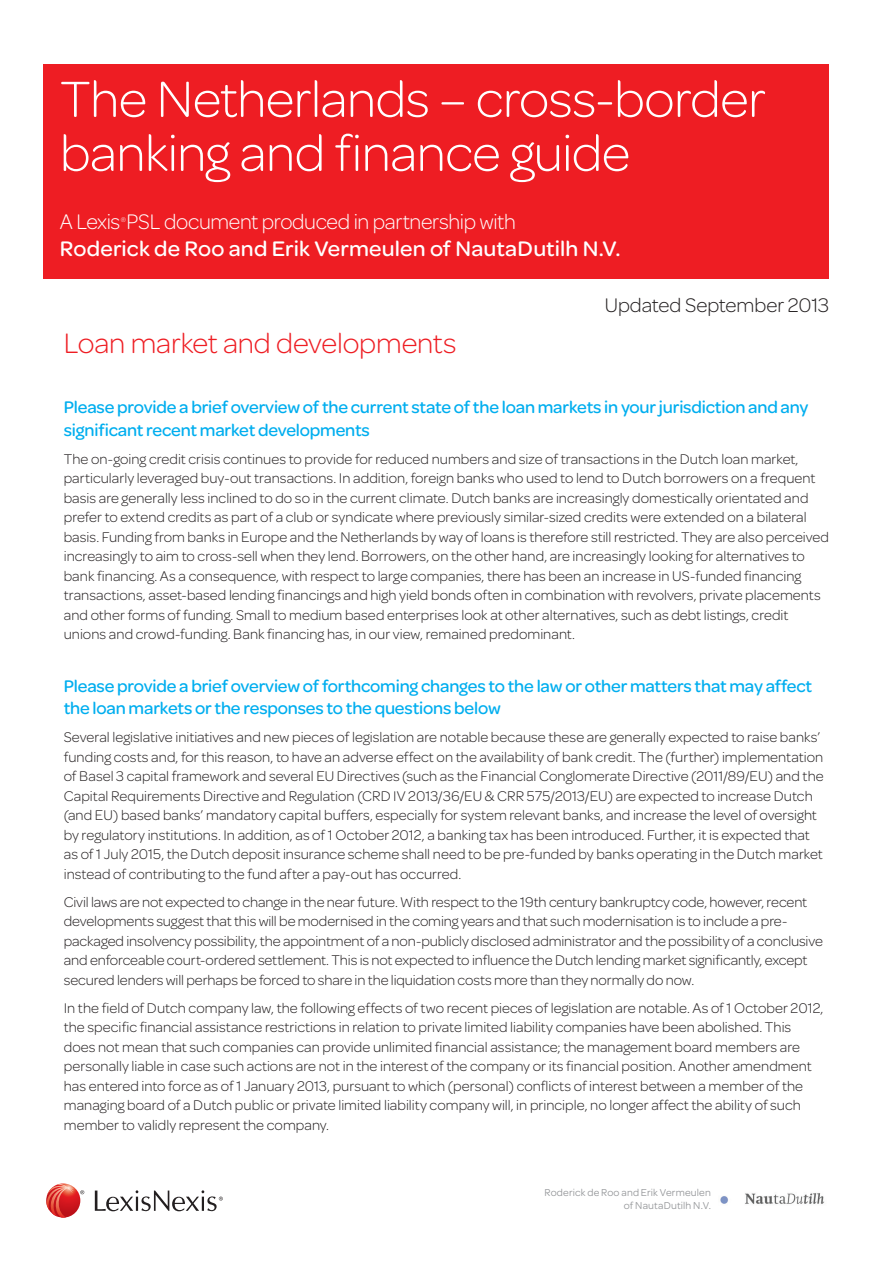
<style>
.page{position:relative;width:893px;height:1263px;background:#fff}
.page>*{position:absolute;margin:0;border:0;box-sizing:border-box;transform-origin:0 0}
.t1{font:300 54px/54px "Omnes";letter-spacing:-.01em;color:#fff}
.t2{font:300 30px "Omnes";letter-spacing:-.005em;color:#ee1d23}
.t3{font:500 22.5px "Omnes";letter-spacing:.005em;color:#fff}
.t4{font:300 22.5px "Omnes";letter-spacing:-.015em;color:#fff}
.t5{font:300 21px "Omnes";letter-spacing:-.005em;color:#231f20}
.t6{font:500 18px/22.5px "Omnes";letter-spacing:-.01em;color:#00aeef}
.t7{font:300 15px/19.5px "Omnes";color:#231f20}
.t8{font:10.65px/12.9px "Omnes";letter-spacing:.015em;color:#939598;text-align:right}
.t9{font:300 7.2px "Omnes";color:#fff}
</style>
<div class="page">
<svg style="left:80px;top:1190px;width:4px;height:4px"></svg>
<svg style="left:95px;top:1190px;width:128px;height:21px"></svg>
<svg style="left:46px;top:1183px;width:34px;height:34px"></svg>
<svg style="left:46px;top:1184px;width:28px;height:33px"></svg>
<img style="left:720px;top:1193px;width:105px;height:11px">
<div style="left:44px;top:64px;width:785px;height:214px;background:#ee1d23"></div>
<h1 class="t1" style="left:60px;top:70px;width:707px">The Netherlands – cross-border banking and finance guide</h1>
<h3 class="t4" style="left:60px;top:207px;width:458px">A Lexis PSL document produced in partnership with</h3>
<p class="t9" style="left:121px;top:215px;width:7px">®</p>
<h3 class="t3" style="left:60px;top:233px;width:562px">Roderick de Roo and Erik Vermeulen of NautaDutilh N.V.</h3>
<h2 class="t2" style="left:64px;top:323px;width:394px">Loan market and developments</h2>
<h3 class="t5" style="left:605px;top:291px;width:226px">Updated September 2013</h3>
<p class="t6" style="left:64px;top:395px;width:746px">Please provide a brief overview of the current state of the loan markets in your jurisdiction and any significant recent market developments</p>
<p class="t7" style="left:64px;top:449px;width:767px">The on-going credit crisis continues to provide for reduced numbers and size of transactions in the Dutch loan market, particularly leveraged buy-out transactions. In addition, foreign banks who used to lend to Dutch borrowers on a frequent basis are generally less inclined to do so in the current climate. Dutch banks are increasingly domestically orientated and prefer to extend credits as part of a club or syndicate where previously similar-sized credits were extended on a bilateral basis. Funding from banks in Europe and the Netherlands by way of loans is therefore still restricted. They are also perceived increasingly to aim to cross-sell when they lend. Borrowers, on the other hand, are increasingly looking for alternatives to bank financing. As a consequence, with respect to large companies, there has been an increase in US-funded financing transactions, asset-based lending financings and high yield bonds often in combination with revolvers, private placements and other forms of funding. Small to medium based enterprises look at other alternatives, such as debt listings, credit unions and crowd-funding. Bank financing has, in our view, remained predominant.</p>
<p class="t6" style="left:64px;top:673px;width:750px">Please provide a brief overview of forthcoming changes to the law or other matters that may affect the loan markets or the responses to the questions below</p>
<p class="t7" style="left:64px;top:727px;width:761px">Several legislative initiatives and new pieces of legislation are notable because these are generally expected to raise banks’ funding costs and, for this reason, to have an adverse effect on the availability of bank credit. The (further) implementation of Basel 3 capital framework and several EU Directives (such as the Financial Conglomerate Directive (2011/89/EU) and the Capital Requirements Directive and Regulation (CRD IV 2013/36/EU &amp; CRR 575/2013/EU) are expected to increase Dutch (and EU) based banks’ mandatory capital buffers, especially for system relevant banks, and increase the level of oversight by regulatory institutions. In addition, as of 1 October 2012, a banking tax has been introduced. Further, it is expected that as of 1 July 2015, the Dutch deposit insurance scheme shall need to be pre-funded by banks operating in the Dutch market instead of contributing to the fund after a pay-out has occurred.</p>
<p class="t7" style="left:64px;top:892px;width:761px">Civil laws are not expected to change in the near future. With respect to the 19th century bankruptcy code, however, recent developments suggest that this will be modernised in the coming years and that such modernisation is to include a pre&shy;packaged insolvency possibility, the appointment of a non-publicly disclosed administrator and the possibility of a conclusive and enforceable court-ordered settlement. This is not expected to influence the Dutch lending market significantly, except secured lenders will perhaps be forced to share in the liquidation costs more than they normally do now.</p>
<p class="t7" style="left:64px;top:998px;width:761px">In the field of Dutch company law, the following effects of two recent pieces of legislation are notable. As of 1 October 2012, the specific financial assistance restrictions in relation to private limited liability companies have been abolished. This does not mean that such companies can provide unlimited financial assistance; the management board members are personally liable in case such actions are not in the interest of the company or its financial position. Another amendment has entered into force as of 1 January 2013, pursuant to which (personal) conflicts of interest between a member of the managing board of a Dutch public or private limited liability company will, in principle, no longer affect the ability of such member to validly represent the company.</p>
<p class="t8" style="left:544px;top:1186px;width:168px">Roderick de Roo and Erik Vermeulen of NautaDutilh N.V.</p>
</div>
